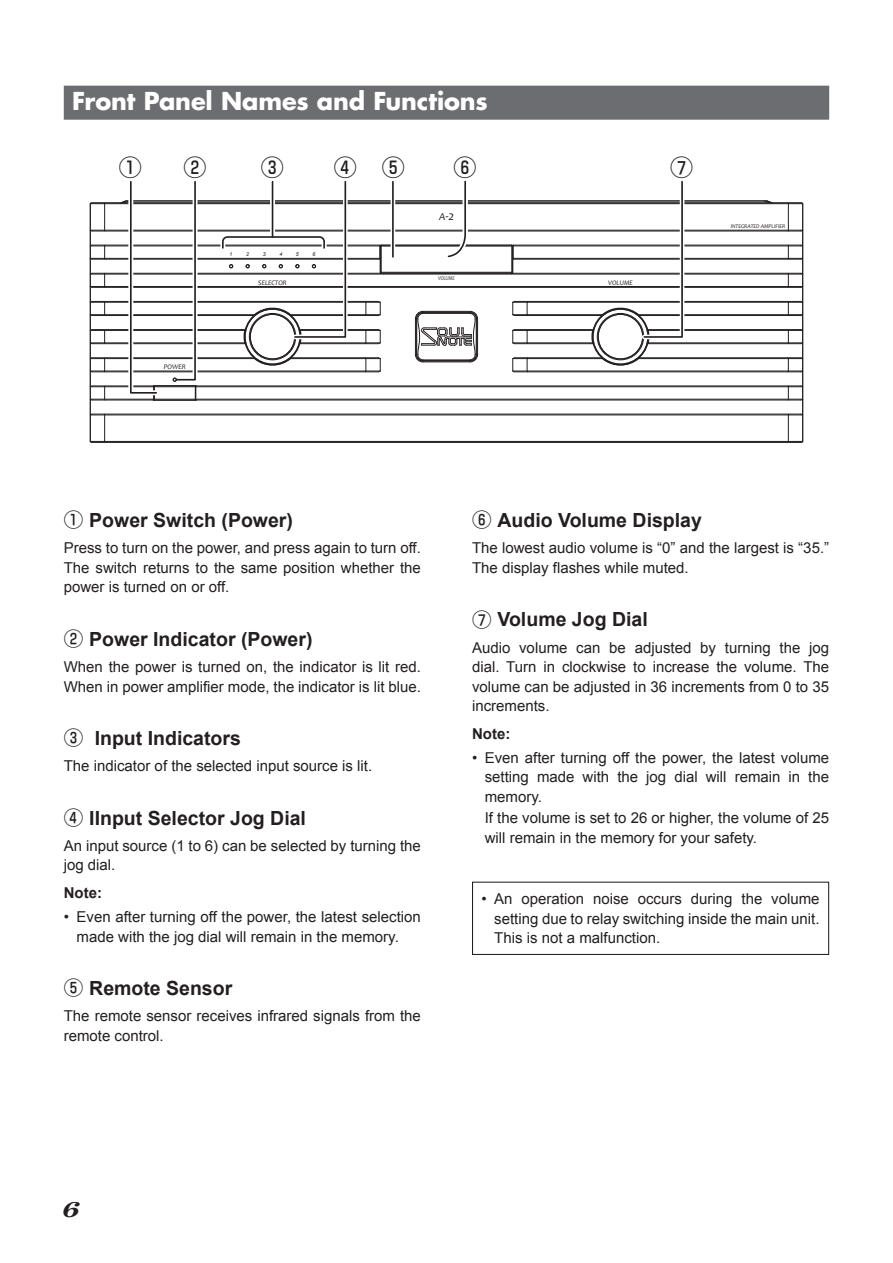
<style>
.page{position:relative;width:893px;height:1263px;background:#fff}
.page>*{position:absolute;margin:0;border:0;box-sizing:border-box;transform-origin:0 0}
.t1{font:700 24px "Futura Std";letter-spacing:-.005em;color:#fff}
.t2{font:500 22.95px "Shin Go Pro";color:#231f20}
.t3{font:italic 700 21px "Cantury School";color:#231f20;scale:1.3 1}
.t4{font:700 19.5px "Arial";color:#231f20}
.t5{font:15px/19.5px "Arial";color:#231f20}
.t6{font:700 15px "Arial";color:#231f20}
.t7{font:italic 12.9px "Candara";color:#231f20}
.t8{font:italic 7.05px "Candara";color:#231f20}
.t9{font:italic 6.9px "Candara";color:#231f20}
.t10{font:italic 5.85px "Candara";color:#231f20;scale:.8 1}
.t11{font:italic 5.7px "Candara";color:#231f20}
.t12{font:italic 5.25px "Arial";color:#231f20}
.s1{font-size:10.5px}
.s2{font-family:"Shin Go Pro";font-weight:500}
</style>
<div class="page">
<div style="left:472px;top:882px;width:357px;height:73px;border:1px solid #231f20"></div>
<div style="left:64px;top:86px;width:765px;height:34px;background:#6c6d70"></div>
<svg style="left:89px;top:202px;width:715px;height:241px"></svg>
<svg style="left:788px;top:386px;width:1px;height:14px"></svg>
<svg style="left:788px;top:414px;width:1px;height:28px"></svg>
<svg style="left:788px;top:245px;width:1px;height:14px"></svg>
<svg style="left:788px;top:203px;width:1px;height:28px"></svg>
<svg style="left:254px;top:357px;width:38px;height:10px"></svg>
<svg style="left:379px;top:244px;width:3px;height:30px"></svg>
<svg style="left:602px;top:357px;width:38px;height:10px"></svg>
<div style="left:598px;top:314px;width:45px;height:45px;border:1px solid #231f20;border-radius:50%"></div>
<svg style="left:511px;top:244px;width:3px;height:30px"></svg>
<svg style="left:592px;top:329px;width:2px;height:15px"></svg>
<svg style="left:415px;top:311px;width:63px;height:51px"></svg>
<hr style="left:126px;top:201px;width:641px;height:1px;background:#231f20">
<svg style="left:763px;top:200px;width:10px;height:3px"></svg>
<hr style="left:391px;top:182px;width:4px;height:75px;background:#fff">
<hr style="left:392px;top:182px;width:2px;height:75px;background:#231f20">
<svg style="left:443px;top:180px;width:27px;height:82px"></svg>
<svg style="left:197px;top:200px;width:1px;height:180px"></svg>
<svg style="left:173px;top:181px;width:24px;height:220px"></svg>
<svg style="left:120px;top:180px;width:41px;height:221px"></svg>
<svg style="left:602px;top:181px;width:85px;height:163px"></svg>
<svg style="left:218px;top:180px;width:132px;height:164px"></svg>
<hr style="left:272px;top:182px;width:1px;height:55px;background:#231f20">
<h1 class="t1" style="left:72px;top:85px;width:417px">Front Panel Names and Functions</h1>
<h2 class="t2" style="left:119px;top:148px;width:24px">①</h2>
<h2 class="t2" style="left:183px;top:148px;width:24px">②</h2>
<h2 class="t2" style="left:261px;top:148px;width:24px">③</h2>
<h2 class="t2" style="left:334px;top:148px;width:72px">④ ⑤</h2>
<h2 class="t2" style="left:454px;top:148px;width:24px">⑥</h2>
<h2 class="t2" style="left:670px;top:148px;width:24px">⑦</h2>
<p class="t8" style="left:164px;top:363px;width:23px">POWER</p>
<p class="t12" style="left:230px;top:251px;width:4px">1</p>
<p class="t12" style="left:246px;top:251px;width:4px">2</p>
<p class="t12" style="left:263px;top:251px;width:4px">3</p>
<p class="t12" style="left:279px;top:251px;width:4px">4</p>
<p class="t12" style="left:296px;top:251px;width:4px">5</p>
<p class="t12" style="left:312px;top:251px;width:4px">6</p>
<p class="t7" style="left:439px;top:208px;width:17px"><span class="s1">A</span>-2</p>
<p class="t10" style="left:438px;top:274px;width:22px">VOLUME</p>
<p class="t9" style="left:258px;top:278px;width:30px">SELECTOR</p>
<p class="t9" style="left:608px;top:278px;width:26px">VOLUME</p>
<p class="t11" style="left:731px;top:223px;width:56px">INTEGRATED AMPLIFIER</p>
<h3 class="t4" style="left:64px;top:507px;width:231px"><span class="s2">①</span> Power Switch (Power)</h3>
<p class="t5" style="left:64px;top:538px;width:359px;text-align:justify">Press to turn on the power, and press again to turn off.<br>The switch returns to the same position whether the power is turned on or off.</p>
<h3 class="t4" style="left:64px;top:626px;width:250px"><span class="s2">②</span> Power Indicator (Power)</h3>
<p class="t5" style="left:64px;top:657px;width:359px">When the power is turned on, the indicator is lit red.<br>When in power amplifier mode, the indicator is lit blue.</p>
<h3 class="t4" style="left:64px;top:725px;width:179px"><span class="s2">③</span> Input Indicators</h3>
<p class="t5" style="left:64px;top:756px;width:310px">The indicator of the selected input source is lit.</p>
<h3 class="t4" style="left:64px;top:805px;width:244px"><span class="s2">④</span> IInput Selector Jog Dial</h3>
<p class="t5" style="left:64px;top:836px;width:359px">An input source (1 to 6) can be selected by turning the jog dial.</p>
<p class="t6" style="left:64px;top:883px;width:40px">Note:</p>
<p class="t5" style="left:77px;top:907px;width:346px;text-indent:-13px">• Even after turning off the power, the latest selection made with the jog dial will remain in the memory.</p>
<h3 class="t4" style="left:64px;top:975px;width:170px"><span class="s2">⑤</span> Remote Sensor</h3>
<p class="t5" style="left:64px;top:1006px;width:359px">The remote sensor receives infrared signals from the remote control.</p>
<h3 class="t4" style="left:472px;top:507px;width:231px"><span class="s2">⑥</span> Audio Volume Display</h3>
<p class="t5" style="left:472px;top:538px;width:359px">The lowest audio volume is “0” and the largest is “35.”<br>The display flashes while muted.</p>
<h3 class="t4" style="left:472px;top:606px;width:177px"><span class="s2">⑦</span> Volume Jog Dial</h3>
<p class="t5" style="left:472px;top:638px;width:359px;text-align:justify">Audio volume can be adjusted by turning the jog dial. Turn in clockwise to increase the volume. The volume can be adjusted in 36 increments from 0 to 35 increments.</p>
<p class="t6" style="left:472px;top:724px;width:40px">Note:</p>
<p class="t5" style="left:485px;top:748px;width:346px;text-align:justify;text-indent:-13px">• Even after turning off the power, the latest volume setting made with the jog dial will remain in the memory.</p>
<p class="t5" style="left:485px;top:808px;width:346px">If the volume is set to 26 or higher, the volume of 25 will remain in the memory for your safety.</p>
<p class="t5" style="left:494px;top:889px;width:327px;text-align:justify;text-indent:-13px">• An operation noise occurs during the volume setting due to relay switching inside the main unit.<br>This is not a malfunction.</p>
<h3 class="t3" style="left:64px;top:1197px;width:14px">6</h3>
</div>
